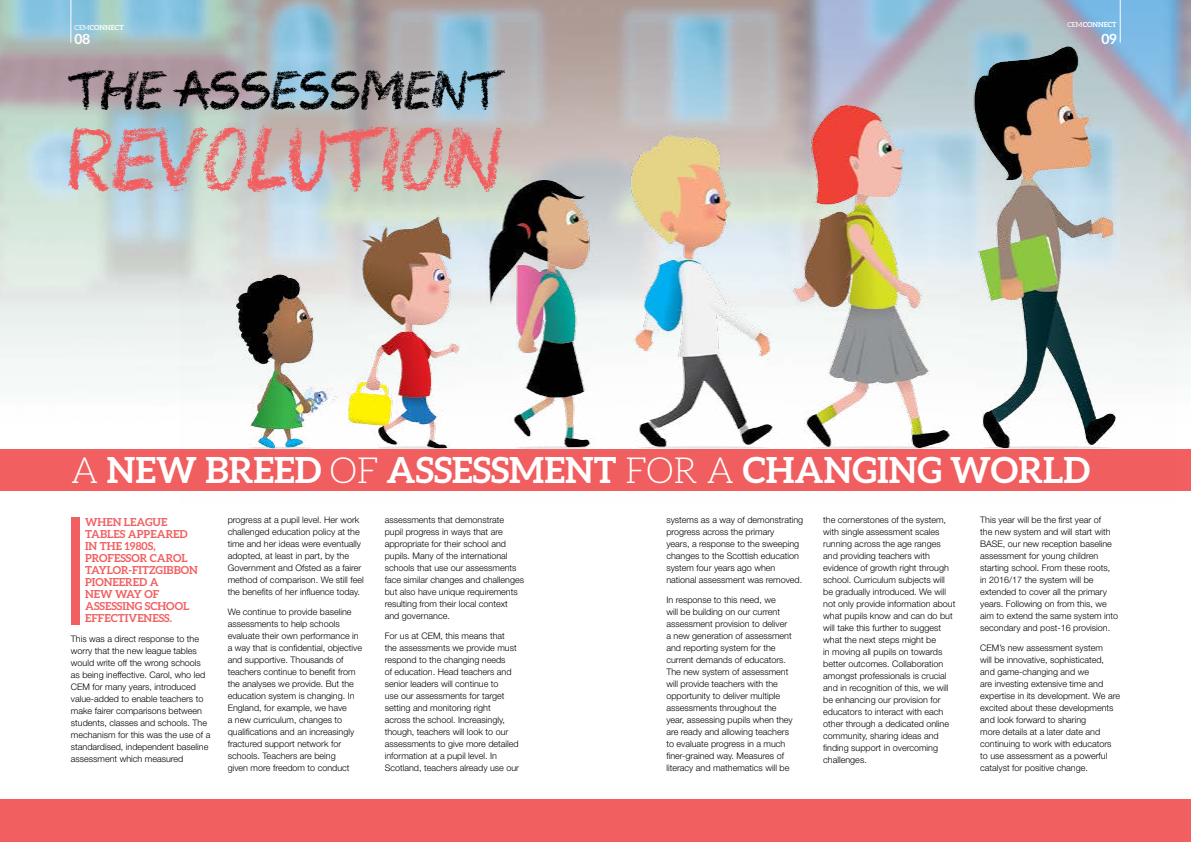
<style>
.page{position:relative;width:1191px;height:842px;background:#fff}
.page>*{position:absolute;margin:0;border:0;box-sizing:border-box;transform-origin:0 0}
.t1{font:92px "Colored Crayons";color:#f15f61}
.t2{font:56px "Colored Crayons";color:#000}
.t3{font:700 36px "Aleo";color:#fff}
.t4{font:700 14px "Aleo";color:#fff}
.t5{font:700 11px/12px "Aleo";color:#f15f61}
.t6{font:300 9px/12px "Helvetica Neue LT Std";color:#000}
.t7{font:700 7px "Aleo";color:#fff}
.s1{font-weight:400}
.s2{font-weight:300}
</style>
<div class="page">
<img style="left:0;top:0;width:1191px;height:625px">
<div style="left:0;top:449px;width:1191px;height:41px;background:#f15f61"></div>
<div style="left:0;top:799px;width:1191px;height:43px;background:#f15f61"></div>
<div style="left:71px;top:517px;width:8px;height:108px;background:#f15f61"></div>
<img style="left:179px;top:17px;width:994px;height:488px">
<hr style="left:71px;top:0;width:1px;height:43px;background:#fff">
<hr style="left:1120px;top:0;width:1px;height:43px;background:#fff">
<p class="t7" style="left:75px;top:23px;width:51px"><span class="s1">CEM</span>CONNECT</p>
<h3 class="t4" style="left:75px;top:30px;width:17px">08</h3>
<h2 class="t2" style="left:69px;top:63px;width:433px">THE ASSESSMENT</h2>
<h1 class="t1" style="left:69px;top:115px;width:436px">REVOLUTION</h1>
<p class="t7" style="left:1067px;top:20px;width:51px"><span class="s1">CEM</span>CONNECT</p>
<h3 class="t4" style="left:1101px;top:30px;width:17px">09</h3>
<h3 class="t3" style="left:71px;top:449px;width:1020px"><span class="s2">A</span> NEW BREED <span class="s2">OF</span> ASSESSMENT <span class="s2">FOR A</span> CHANGING WORLD</h3>
<p class="t5" style="left:85px;top:515px;width:114px">WHEN LEAGUE<br>TABLES APPEARED<br>IN THE 1980S,<br>PROFESSOR CAROL<br>TAYLOR-FITZGIBBON<br>PIONEERED A<br>NEW WAY OF<br>ASSESSING SCHOOL<br>EFFECTIVENESS.</p>
<p class="t6" style="left:71px;top:632px;width:141px">This was a direct response to the worry that the new league tables would write off the wrong schools as being ineffective. Carol, who led CEM for many years, introduced value-added to enable teachers to make fairer comparisons between students, classes and schools. The mechanism for this was the use of a standardised, independent baseline assessment which measured</p>
<p class="t6" style="left:228px;top:514px;width:137px">progress at a pupil level. Her work challenged education policy at the time and her ideas were eventually adopted, at least in part, by the Government and Ofsted as a fairer method of comparison. We still feel the benefits of her influence today.</p>
<p class="t6" style="left:228px;top:606px;width:136px">We continue to provide baseline assessments to help schools evaluate their own performance in a way that is confidential, objective and supportive. Thousands of teachers continue to benefit from the analyses we provide. But the education system is changing. In<br>England, for example, we have<br>a new curriculum, changes to qualifications and an increasingly fractured support network for schools. Teachers are being<br>given more freedom to conduct</p>
<p class="t6" style="left:385px;top:514px;width:141px">assessments that demonstrate pupil progress in ways that are appropriate for their school and pupils. Many of the international schools that use our assessments face similar changes and challenges but also have unique requirements resulting from their local context and governance.</p>
<p class="t6" style="left:385px;top:630px;width:136px">For us at CEM, this means that the assessments we provide must respond to the changing needs<br>of education. Head teachers and senior leaders will continue to<br>use our assessments for target setting and monitoring right<br>across the school. Increasingly, though, teachers will look to our assessments to give more detailed information at a pupil level. In<br>Scotland, teachers already use our</p>
<p class="t6" style="left:666px;top:513px;width:138px">systems as a way of demonstrating progress across the primary<br>years, a response to the sweeping changes to the Scottish education system four years ago when national assessment was removed.</p>
<p class="t6" style="left:666px;top:593px;width:128px">In response to this need, we<br>will be building on our current assessment provision to deliver a new generation of assessment and reporting system for the current demands of educators.<br>The new system of assessment will provide teachers with the opportunity to deliver multiple assessments throughout the year, assessing pupils when they are ready and allowing teachers to evaluate progress in a much finer-grained way. Measures of literacy and mathematics will be</p>
<p class="t6" style="left:823px;top:513px;width:134px">the cornerstones of the system, with single assessment scales running across the age ranges and providing teachers with evidence of growth right through school. Curriculum subjects will be gradually introduced. We will not only provide information about what pupils know and can do but will take this further to suggest what the next steps might be<br>in moving all pupils on towards better outcomes. Collaboration amongst professionals is crucial and in recognition of this, we will be enhancing our provision for educators to interact with each other through a dedicated online community, sharing ideas and finding support in overcoming challenges.</p>
<p class="t6" style="left:980px;top:513px;width:140px">This year will be the first year of<br>the new system and will start with<br>BASE, our new reception baseline assessment for young children starting school. From these roots, in 2016/17 the system will be extended to cover all the primary years. Following on from this, we aim to extend the same system into secondary and post-16 provision.</p>
<p class="t6" style="left:980px;top:641px;width:141px">CEM’s new assessment system<br>will be innovative, sophisticated, and game-changing and we<br>are investing extensive time and expertise in its development. We are excited about these developments and look forward to sharing<br>more details at a later date and continuing to work with educators to use assessment as a powerful catalyst for positive change.</p>
</div>
